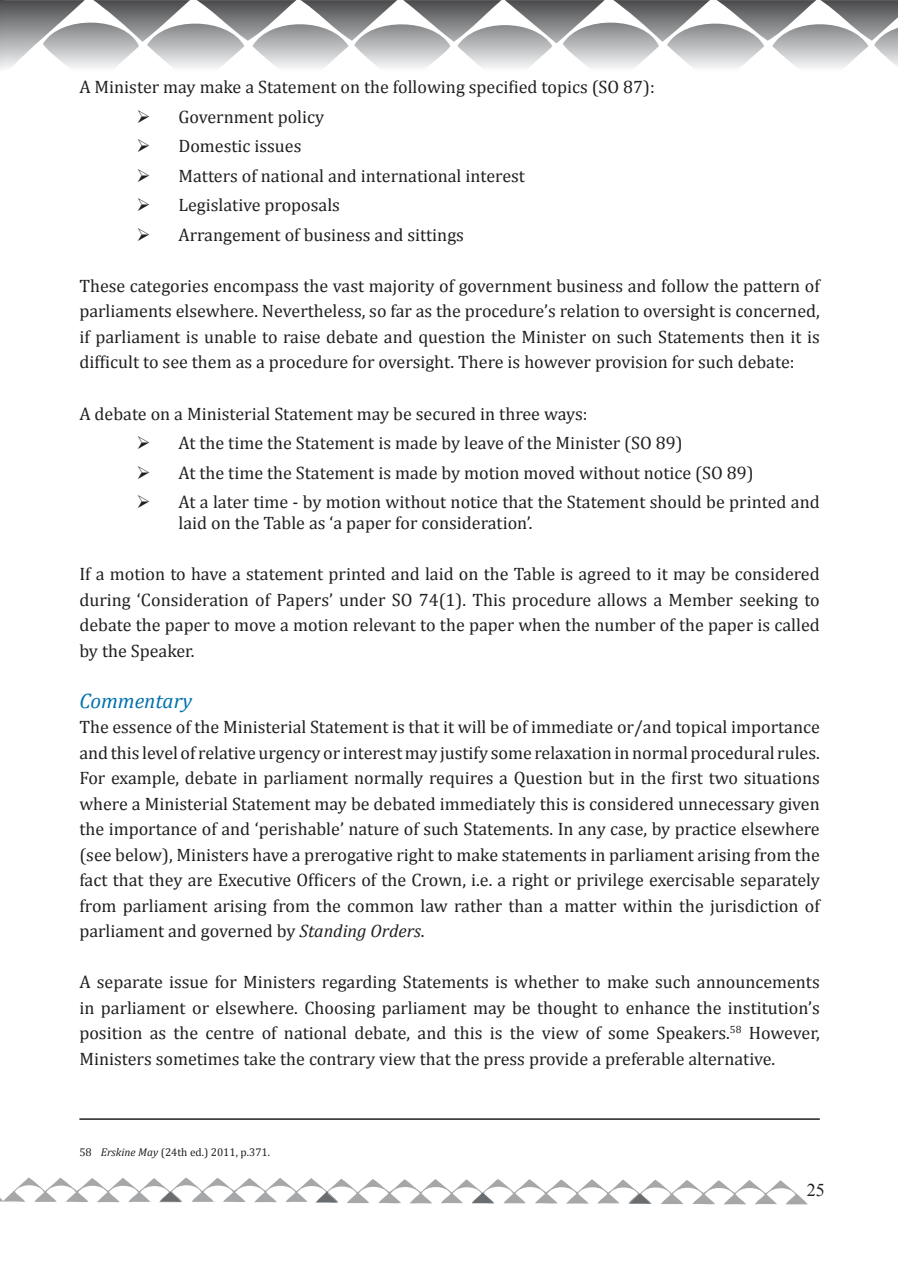
<style>
.page{position:relative;width:898px;height:1267px;background:#fff}
.page>*{position:absolute;margin:0;border:0;box-sizing:border-box;transform-origin:0 0}
.t1{font:italic 21px "Cambria";color:#0071ad}
.t2{font:18px/25.5px "Cambria";color:#221f1f;text-align:justify}
.t3{font:18px "Times New Roman";color:#221f1f}
.t4{font:11.25px "Cambria";color:#221f1f}
.s1{font-style:italic}
</style>
<div class="page">
<svg style="left:4px;top:0;width:518px;height:68px"></svg>
<svg style="left:0;top:1177px;width:807px;height:27px"></svg>
<hr style="left:79px;top:1118px;width:740px;height:1px;background:#221f1f">
<svg style="left:0;top:0;width:4px;height:69px"></svg>
<svg style="left:522px;top:0;width:376px;height:68px"></svg>
<p class="t2" style="left:79px;top:74px;width:577px">A Minister may make a Statement on the following specified topics (SO 87):</p>
<p class="t2" style="left:136px;top:106px;width:189px">➢ Government policy</p>
<p class="t2" style="left:136px;top:135px;width:166px">➢ Domestic issues</p>
<p class="t2" style="left:136px;top:165px;width:390px">➢ Matters of national and international interest</p>
<p class="t2" style="left:136px;top:194px;width:205px">➢ Legislative proposals</p>
<p class="t2" style="left:136px;top:224px;width:329px">➢ Arrangement of business and sittings</p>
<p class="t2" style="left:79px;top:275px;width:741px">These categories encompass the vast majority of government business and follow the pattern of parliaments elsewhere. Nevertheless, so far as the procedure’s relation to oversight is concerned, if parliament is unable to raise debate and question the Minister on such Statements then it is difficult to see them as a procedure for oversight. There is however provision for such debate:</p>
<p class="t2" style="left:79px;top:402px;width:509px">A debate on a Ministerial Statement may be secured in three ways:</p>
<p class="t2" style="left:136px;top:432px;width:547px">➢ At the time the Statement is made by leave of the Minister (SO 89)</p>
<p class="t2" style="left:136px;top:461px;width:618px">➢ At the time the Statement is made by motion moved without notice (SO 89)</p>
<p class="t2" style="left:178px;top:493px;width:642px;line-height:21px;text-indent:-42px">➢ At a later time - by motion without notice that the Statement should be printed and laid on the Table as ‘a paper for consideration’.</p>
<p class="t2" style="left:79px;top:563px;width:741px">If a motion to have a statement printed and laid on the Table is agreed to it may be considered during ‘Consideration of Papers’ under SO 74(1). This procedure allows a Member seeking to debate the paper to move a motion relevant to the paper when the number of the paper is called by the Speaker.</p>
<p class="t1" style="left:79px;top:693px;width:114px">Commentary</p>
<p class="t2" style="left:79px;top:716px;width:741px">The essence of the Ministerial Statement is that it will be of immediate or/and topical importance and this level of relative urgency or interest may justify some relaxation in normal procedural rules.<br>For example, debate in parliament normally requires a Question but in the first two situations where a Ministerial Statement may be debated immediately this is considered unnecessary given the importance of and ‘perishable’ nature of such Statements. In any case, by practice elsewhere (see below), Ministers have a prerogative right to make statements in parliament arising from the fact that they are Executive Officers of the Crown, i.e. a right or privilege exercisable separately from parliament arising from the common law rather than a matter within the jurisdiction of parliament and governed by <span class="s1">Standing Orders</span>.</p>
<p class="t2" style="left:79px;top:971px;width:741px">A separate issue for Ministers regarding Statements is whether to make such announcements in parliament or elsewhere. Choosing parliament may be thought to enhance the institution’s position as the centre of national debate, and this is the view of some Speakers.<sup>58</sup> However, Ministers sometimes take the contrary view that the press provide a preferable alternative.</p>
<p class="t4" style="left:79px;top:1148px;width:192px">58 <span class="s1">Erskine May</span> (24th ed.) 2011, p.371.</p>
<p class="t3" style="left:806px;top:1179px;width:19px">25</p>
</div>
